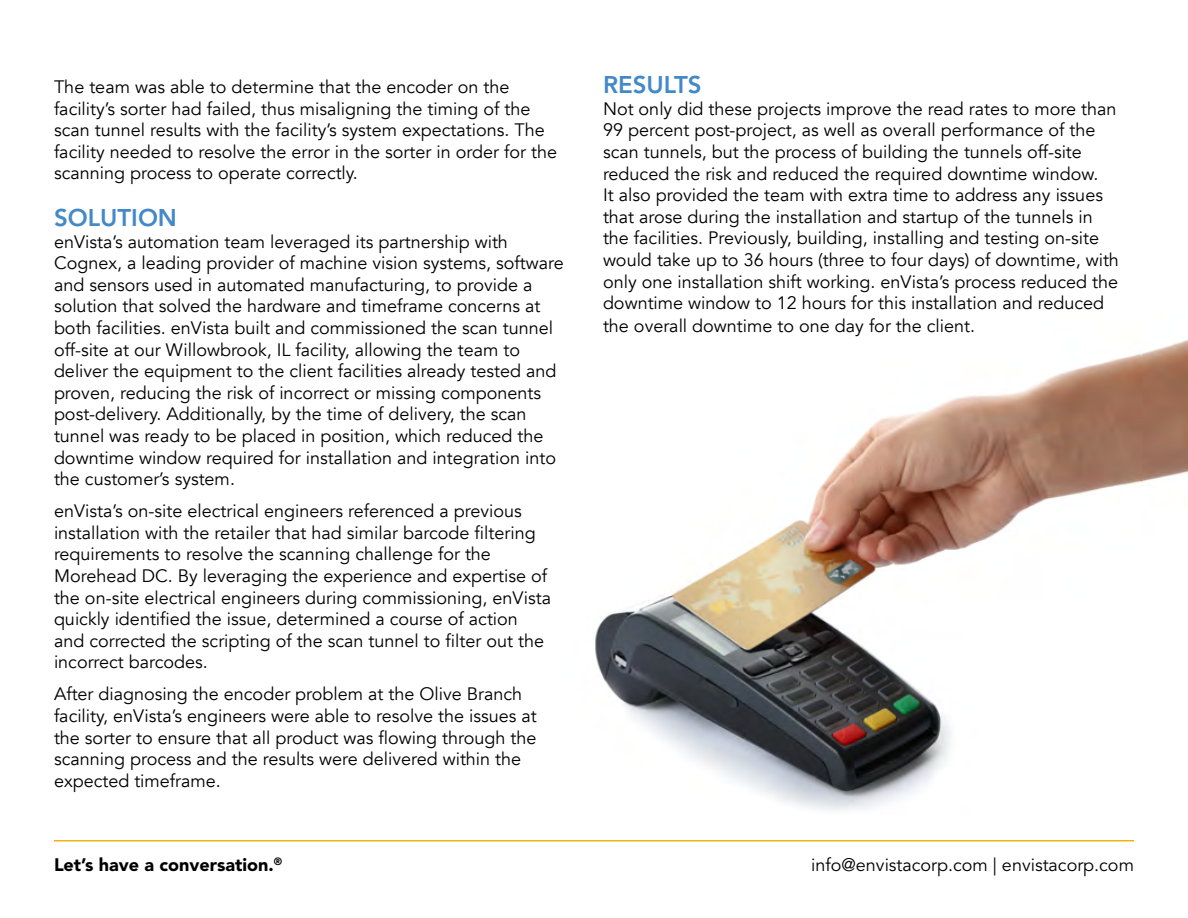
<style>
.page{position:relative;width:1188px;height:918px;background:#fff}
.page>*{position:absolute;margin:0;border:0;box-sizing:border-box;transform-origin:0 0}
.t1{font:800 24px "Avenir LT Pro";color:#4389c8}
.t2{font:18px/21.6px "Avenir";color:#000101}
.t3{font:18px "Avenir LT Pro";color:#000}
.t4{font:900 18px "Avenir LT Pro";color:#000}
</style>
<div class="page">
<img style="left:595px;top:340px;width:593px;height:471px">
<hr style="left:54px;top:840px;width:1080px;height:1px;background:#efb310">
<p class="t2" style="left:54px;top:76px;width:505px">The team was able to determine that the encoder on the facility’s sorter had failed, thus misaligning the timing of the scan tunnel results with the facility’s system expectations. The facility needed to resolve the error in the sorter in order for the scanning process to operate correctly.</p>
<h1 class="t1" style="left:54px;top:203px;width:125px">SOLUTION</h1>
<p class="t2" style="left:54px;top:231px;width:511px">enVista’s automation team leveraged its partnership with Cognex, a leading provider of machine vision systems, software and sensors used in automated manufacturing, to provide a solution that solved the hardware and timeframe concerns at both facilities. enVista built and commissioned the scan tunnel off-site at our Willowbrook, IL facility, allowing the team to deliver the equipment to the client facilities already tested and proven, reducing the risk of incorrect or missing components post-delivery. Additionally, by the time of delivery, the scan tunnel was ready to be placed in position, which reduced the downtime window required for installation and integration into the customer’s system.</p>
<p class="t2" style="left:54px;top:501px;width:499px">enVista’s on-site electrical engineers referenced a previous installation with the retailer that had similar barcode filtering requirements to resolve the scanning challenge for the Morehead DC. By leveraging the experience and expertise of the on-site electrical engineers during commissioning, enVista quickly identified the issue, determined a course of action and corrected the scripting of the scan tunnel to filter out the incorrect barcodes.</p>
<p class="t2" style="left:54px;top:684px;width:484px">After diagnosing the encoder problem at the Olive Branch facility, enVista’s engineers were able to resolve the issues at the sorter to ensure that all product was flowing through the scanning process and the results were delivered within the expected timeframe.</p>
<h1 class="t1" style="left:603px;top:71px;width:100px">RESULTS</h1>
<p class="t2" style="left:603px;top:98px;width:518px">Not only did these projects improve the read rates to more than 99 percent post-project, as well as overall performance of the scan tunnels, but the process of building the tunnels off-site reduced the risk and reduced the required downtime window.<br>It also provided the team with extra time to address any issues that arose during the installation and startup of the tunnels in the facilities. Previously, building, installing and testing on-site would take up to 36 hours (three to four days) of downtime, with only one installation shift working. enVista’s process reduced the downtime window to 12 hours for this installation and reduced the overall downtime to one day for the client.</p>
<p class="t4" style="left:54px;top:854px;width:230px">Let’s have a conversation.<sup>®</sup></p>
<p class="t3" style="left:811px;top:854px;width:324px">info@envistacorp.com | envistacorp.com</p>
</div>
